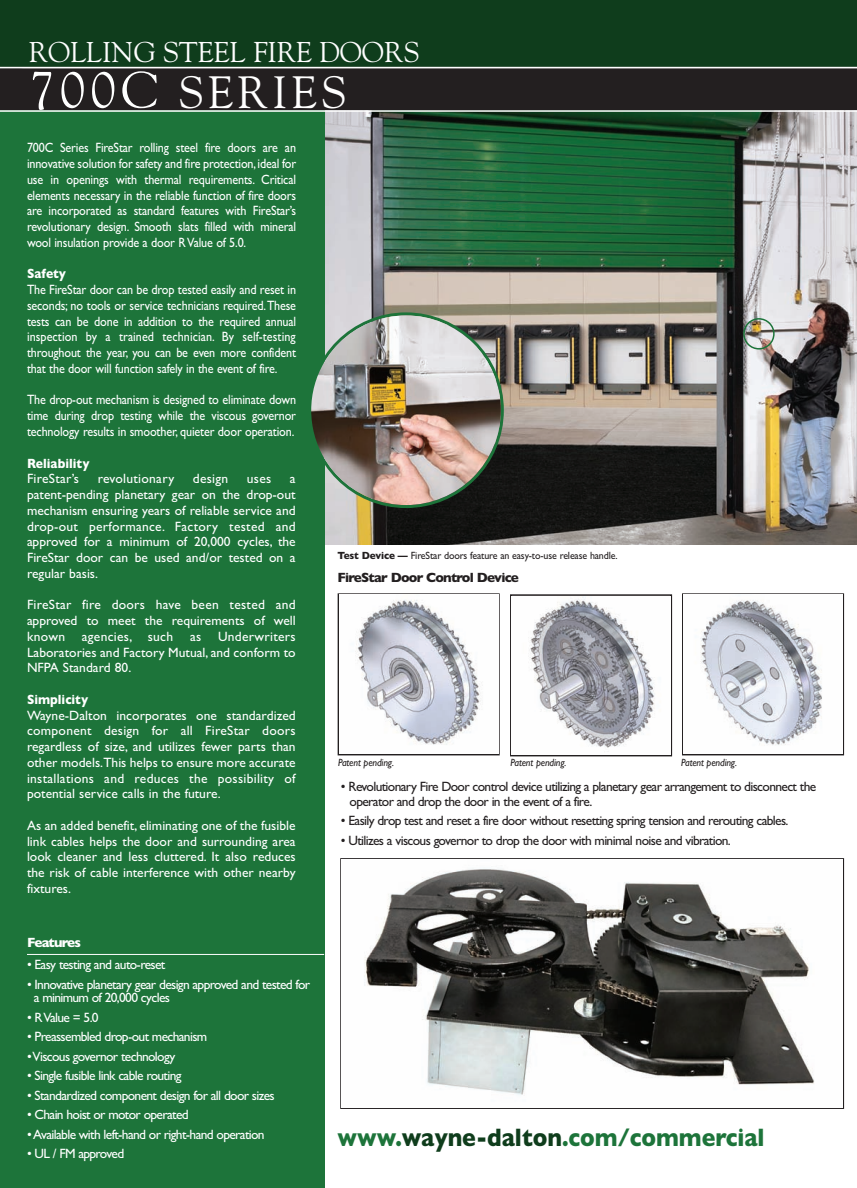
<style>
.page{position:relative;width:857px;height:1188px;background:#fff}
.page>*{position:absolute;margin:0;border:0;box-sizing:border-box;transform-origin:0 0}
.t1{font:45px "Goudy";letter-spacing:.1em;color:#fff}
.t2{font:28.5px "Goudy";color:#fff}
.t3{font:700 25.5px "Gill Sans";color:#1d743a;scale:.9 1}
.t4{font:13.5px/15.8px "Gill Sans";letter-spacing:-.015em;color:#fff;text-align:justify}
.t5{font:13.5px/15.8px "Gill Sans";letter-spacing:-.015em;color:#fff;text-align:justify;scale:.9 1}
.t6{font:13.5px/15px "Gill Sans";letter-spacing:-.05em;color:#231f20}
.t7{font:13.5px/13.5px "Gill Sans";letter-spacing:-.05em;color:#fff}
.t8{font:700 13.5px "Gill Sans";color:#fff;scale:.9 1}
.t9{font:700 13.5px "Gill Sans";letter-spacing:-.06em;color:#231f20}
.t10{font:700 13.5px "Gill Sans";letter-spacing:-.06em;color:#fff}
.t11{font:10.5px "Gill Sans";color:#231f20;scale:.95 1}
.t12{font:italic 10.5px "Gill Sans";letter-spacing:-.015em;color:#231f20;scale:.95 1}
.s1{font-size:51px}
.s2{font-weight:700}
.s3{color:#0f3d1c}
</style>
<div class="page">
<img style="left:364px;top:868px;width:451px;height:227px">
<img style="left:324px;top:112px;width:533px;height:432px">
<div style="left:0;top:69px;width:324px;height:1118px;background:#1d743a"></div>
<div style="left:0;top:0;width:857px;height:68px;background:#0f3d1c"></div>
<hr style="left:27px;top:954px;width:297px;height:1px;background:#fff">
<svg style="left:0;top:67px;width:857px;height:45px"></svg>
<svg style="left:324px;top:312px;width:180px;height:196px"></svg>
<img style="left:324px;top:315px;width:177px;height:190px">
<img style="left:311px;top:363px;width:13px;height:95px">
<svg style="left:743px;top:318px;width:31px;height:31px"></svg>
<div style="left:510px;top:594px;width:162px;height:162px;border:2px solid #231f20"></div>
<img style="left:511px;top:596px;width:159px;height:158px">
<div style="left:338px;top:593px;width:162px;height:162px;border:2px solid #231f20"></div>
<img style="left:339px;top:594px;width:159px;height:159px">
<div style="left:682px;top:593px;width:162px;height:162px;border:2px solid #231f20"></div>
<img style="left:683px;top:594px;width:159px;height:159px">
<h2 class="t2" style="left:29px;top:34px;width:392px">ROLLING STEEL FIRE DOORS</h2>
<h1 class="t1" style="left:29px;top:64px;width:319px"><span class="s1">700C</span> SERIES</h1>
<p class="t5" style="left:27px;top:140px;width:300px">700C Series FireStar rolling steel fire doors are an innovative solution for safety and fire protection, ideal for use in openings with thermal requirements. Critical elements necessary in the reliable function of fire doors are incorporated as standard features with FireStar’s revolutionary design. Smooth slats filled with mineral wool insulation provide a door R Value of 5.0.</p>
<p class="t8" style="left:27px;top:266px;width:45px">Safety</p>
<p class="t5" style="left:27px;top:281px;width:300px">The FireStar door can be drop tested easily and reset in seconds; no tools or service technicians required.These tests can be done in addition to the required annual inspection by a trained technician. By self-testing throughout the year, you can be even more confident that the door will function safely in the event of fire.</p>
<p class="t5" style="left:27px;top:392px;width:300px">The drop-out mechanism is designed to eliminate down time during drop testing while the viscous governor technology results in smoother, quieter door operation.</p>
<p class="t8" style="left:27px;top:455px;width:71px">Reliability</p>
<p class="t4" style="left:27px;top:470px;width:54px">FireStar’s</p>
<p class="t4" style="left:98px;top:470px;width:78px">revolutionary</p>
<p class="t4" style="left:193px;top:470px;width:37px">design</p>
<p class="t4" style="left:247px;top:470px;width:26px">uses</p>
<p class="t4" style="left:27px;top:470px;width:270px;text-indent:263px">a patent-pending planetary gear on the drop-out mechanism ensuring years of reliable service and drop-out performance. Factory tested and approved for a minimum of 20,000 cycles, the FireStar door can be used and/or tested on a regular basis.</p>
<p class="t4" style="left:27px;top:596px;width:270px">FireStar fire doors have been tested and approved to meet the requirements of well known agencies, such as Underwriters Laboratories and Factory Mutual, and conform to NFPA Standard 80.</p>
<p class="t8" style="left:27px;top:691px;width:69px">Simplicity</p>
<p class="t4" style="left:27px;top:707px;width:270px">Wayne-Dalton incorporates one standardized component design for all FireStar doors regardless of size, and utilizes fewer parts than other models.This helps to ensure more accurate installations and reduces the possibility of potential service calls in the future.</p>
<p class="t4" style="left:27px;top:817px;width:270px">As an added benefit, eliminating one of the fusible link cables helps the door and surrounding area look cleaner and less cluttered. It also reduces the risk of cable interference with other nearby fixtures.</p>
<p class="t10" style="left:27px;top:934px;width:56px">Features</p>
<p class="t4" style="left:27px;top:956px;width:140px">• Easy testing and auto-reset</p>
<p class="t7" style="left:34px;top:976px;width:278px;text-indent:-7px">• Innovative planetary gear design approved and tested for a minimum of 20,000 cycles</p>
<p class="t4" style="left:27px;top:1008px;width:73px">• RValue = 5.0</p>
<p class="t4" style="left:27px;top:1028px;width:182px">• Preassembled drop-out mechanism</p>
<p class="t4" style="left:27px;top:1047px;width:150px">•Viscous governor technology</p>
<p class="t4" style="left:27px;top:1067px;width:156px">• Single fusible link cable routing</p>
<p class="t4" style="left:27px;top:1086px;width:249px">• Standardized component design for all door sizes</p>
<p class="t4" style="left:27px;top:1106px;width:163px">• Chain hoist or motor operated</p>
<p class="t4" style="left:27px;top:1125px;width:239px">• Available with left-hand or right-hand operation</p>
<p class="t4" style="left:27px;top:1145px;width:99px">• UL / FM approved</p>
<p class="t11" style="left:337px;top:549px;width:297px"><span class="s2">Test Device —</span> FireStar doors feature an easy-to-use release handle.</p>
<p class="t9" style="left:338px;top:570px;width:183px">FireStar Door Control Device</p>
<p class="t12" style="left:338px;top:756px;width:60px">Patent pending.</p>
<p class="t12" style="left:510px;top:756px;width:60px">Patent pending.</p>
<p class="t12" style="left:681px;top:756px;width:60px">Patent pending.</p>
<p class="t6" style="left:349px;top:778px;width:468px;text-indent:-9px">• Revolutionary Fire Door control device utilizing a planetary gear arrangement to disconnect the operator and drop the door in the event of a fire.</p>
<p class="t6" style="left:341px;top:813px;width:449px">• Easily drop test and reset a fire door without resetting spring tension and rerouting cables.</p>
<p class="t6" style="left:341px;top:832px;width:391px">• Utilizes a viscous governor to drop the door with minimal noise and vibration.</p>
<h3 class="t3" style="left:338px;top:1122px;width:476px">www.<span class="s3">wayne-dalton</span>.com/commercial</h3>
</div>
